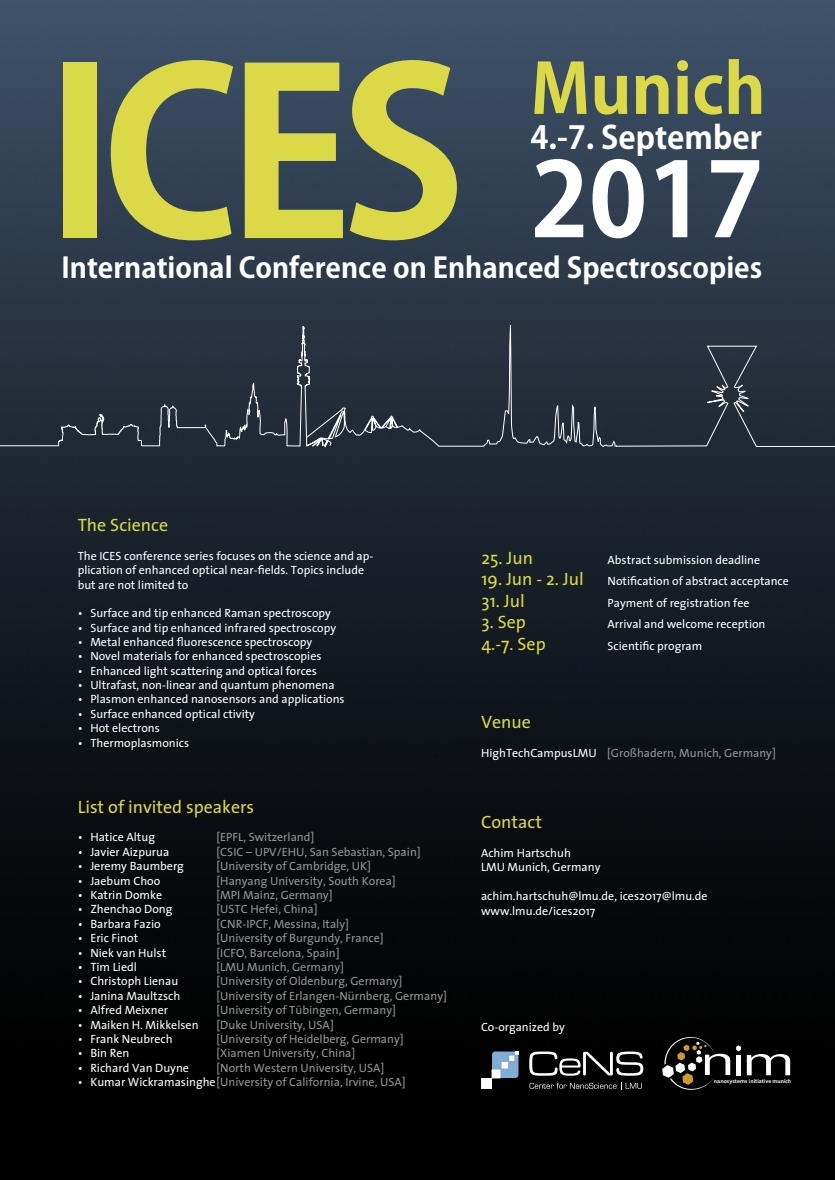
<style>
.page{position:relative;width:835px;height:1180px;background:#fff}
.page>*{position:absolute;margin:0;border:0;box-sizing:border-box;transform-origin:0 0}
.t1{font:700 228.16px "Adobe Gothic Std";color:#dcd948}
.t2{font:700 101.92px "Adobe Gothic Std";color:#fff}
.t3{font:700 68.18px "Adobe Gothic Std";color:#dcd948}
.t4{font:700 31.43px "Adobe Gothic Std";color:#fff}
.t5{font:700 28.1px "Adobe Gothic Std";color:#fff}
.t6{font:17.92px "The Sans";color:#dcd948}
.t7{font:12px "The Sans";color:#939598}
.t8{font:12px "The Sans";color:#fff}
.t9{font:11.94px/14.3px "The Sans";color:#fff}
.t10{font:11.94px "The Sans";color:#939598}
.t11{font:11.9px "The Sans";color:#fff}
.t12{font:5.42px "The Sans Bold";color:#fff;scale:1.08 1}
.s1{color:#fff}
</style>
<div class="page">
<img style="left:0;top:0;width:834px;height:1179px">
<svg style="left:56px;top:300px;width:778px;height:172px;background:#27333f"></svg>
<hr style="left:0;top:445px;width:57px;height:1px;background:#fff">
<hr style="left:736px;top:1055px;width:4px;height:20px;background:#fff">
<svg style="left:746px;top:1054px;width:44px;height:21px"></svg>
<svg style="left:736px;top:1045px;width:4px;height:6px"></svg>
<svg style="left:662px;top:1037px;width:68px;height:52px;background:#36332d"></svg>
<svg style="left:529px;top:1051px;width:114px;height:24px"></svg>
<svg style="left:529px;top:1082px;width:113px;height:7px"></svg>
<div style="left:481px;top:1078px;width:10px;height:10px;background:#fff"></div>
<svg style="left:492px;top:1051px;width:26px;height:27px"></svg>
<h1 class="t1" style="left:46px;top:16px;width:421px">ICES</h1>
<h3 class="t3" style="left:530px;top:48px;width:236px">Munich</h3>
<h3 class="t4" style="left:530px;top:118px;width:233px">4.-7. September</h3>
<h2 class="t2" style="left:530px;top:138px;width:235px">2017</h2>
<h3 class="t5" style="left:62px;top:251px;width:702px">International Conference on Enhanced Spectroscopies</h3>
<h3 class="t6" style="left:78px;top:510px;width:92px">The Science</h3>
<p class="t9" style="left:78px;top:548px;width:297px">The ICES conference series focuses on the science and ap&shy;plication of enhanced optical near-fields. Topics include but are not limited to</p>
<p class="t9" style="left:78px;top:606px;width:255px">• Surface and tip enhanced Raman spectroscopy</p>
<p class="t9" style="left:78px;top:620px;width:260px">• Surface and tip enhanced infrared spectroscopy</p>
<p class="t9" style="left:78px;top:634px;width:236px">• Metal enhanced fluorescence spectroscopy</p>
<p class="t9" style="left:78px;top:649px;width:245px">• Novel materials for enhanced spectroscopies</p>
<p class="t9" style="left:78px;top:663px;width:241px">• Enhanced light scattering and optical forces</p>
<p class="t9" style="left:78px;top:677px;width:258px">• Ultrafast, non-linear and quantum phenomena</p>
<p class="t9" style="left:78px;top:692px;width:268px">• Plasmon enhanced nanosensors and applications</p>
<p class="t9" style="left:78px;top:706px;width:179px">• Surface enhanced optical ctivity</p>
<p class="t9" style="left:78px;top:720px;width:84px">• Hot electrons</p>
<p class="t9" style="left:78px;top:735px;width:113px">• Thermoplasmonics</p>
<h3 class="t6" style="left:78px;top:791px;width:178px">List of invited speakers</h3>
<p class="t8" style="left:78px;top:827px;width:79px">• Hatice Altug</p>
<p class="t7" style="left:216px;top:827px;width:99px">[EPFL, Switzerland]</p>
<p class="t8" style="left:78px;top:841px;width:93px">• Javier Aizpurua</p>
<p class="t7" style="left:216px;top:841px;width:206px">[CSIC – UPV/EHU, San Sebastian, Spain]</p>
<p class="t8" style="left:78px;top:856px;width:108px">• Jeremy Baumberg</p>
<p class="t7" style="left:216px;top:856px;width:156px">[University of Cambridge, UK]</p>
<p class="t8" style="left:78px;top:870px;width:84px">• Jaebum Choo</p>
<p class="t7" style="left:216px;top:870px;width:181px">[Hanyang University, South Korea]</p>
<p class="t8" style="left:78px;top:885px;width:86px">• Katrin Domke</p>
<p class="t7" style="left:216px;top:885px;width:118px">[MPI Mainz, Germany]</p>
<p class="t8" style="left:78px;top:899px;width:96px">• Zhenchao Dong</p>
<p class="t7" style="left:216px;top:899px;width:103px">[USTC Hefei, China]</p>
<p class="t8" style="left:78px;top:913px;width:84px">• Barbara Fazio</p>
<p class="t7" style="left:216px;top:913px;width:134px">[CNR-IPCF, Messina, Italy]</p>
<p class="t8" style="left:78px;top:928px;width:62px">• Eric Finot</p>
<p class="t7" style="left:216px;top:928px;width:169px">[University of Burgundy, France]</p>
<p class="t8" style="left:78px;top:942px;width:90px">• Niek van Hulst</p>
<p class="t7" style="left:216px;top:942px;width:125px">[ICFO, Barcelona, Spain]</p>
<p class="t8" style="left:78px;top:957px;width:61px">• Tim Liedl</p>
<p class="t7" style="left:216px;top:957px;width:129px">[LMU Munich, Germany]</p>
<p class="t8" style="left:78px;top:971px;width:102px">• Christoph Lienau</p>
<p class="t7" style="left:216px;top:971px;width:187px">[University of Oldenburg, Germany]</p>
<p class="t8" style="left:78px;top:985px;width:104px">• Janina Maultzsch</p>
<p class="t7" style="left:216px;top:985px;width:232px">[University of Erlangen-Nürnberg, Germany]</p>
<p class="t8" style="left:78px;top:1000px;width:92px">• Alfred Meixner</p>
<p class="t7" style="left:216px;top:1000px;width:181px">[University of Tübingen, Germany]</p>
<p class="t8" style="left:78px;top:1014px;width:122px">• Maiken H. Mikkelsen</p>
<p class="t7" style="left:216px;top:1014px;width:119px">[Duke University, USA]</p>
<p class="t8" style="left:78px;top:1029px;width:96px">• Frank Neubrech</p>
<p class="t7" style="left:216px;top:1029px;width:189px">[University of Heidelberg, Germany]</p>
<p class="t8" style="left:78px;top:1043px;width:53px">• Bin Ren</p>
<p class="t7" style="left:216px;top:1043px;width:140px">[Xiamen University, China]</p>
<p class="t8" style="left:78px;top:1057px;width:113px">• Richard Van Duyne</p>
<p class="t7" style="left:216px;top:1057px;width:169px">[North Western University, USA]</p>
<p class="t7" style="left:78px;top:1072px;width:329px"><span class="s1">• Kumar Wickramasinghe</span> [University of California, Irvine, USA]</p>
<h3 class="t6" style="left:481px;top:543px;width:53px">25. Jun</h3>
<p class="t9" style="left:607px;top:552px;width:154px">Abstract submission deadline</p>
<h3 class="t6" style="left:481px;top:564px;width:104px">19. Jun - 2. Jul</h3>
<p class="t9" style="left:607px;top:573px;width:183px">Notification of abstract acceptance</p>
<h3 class="t6" style="left:481px;top:586px;width:45px">31. Jul</h3>
<p class="t9" style="left:607px;top:595px;width:143px">Payment of registration fee</p>
<h3 class="t6" style="left:481px;top:607px;width:46px">3. Sep</h3>
<p class="t9" style="left:607px;top:616px;width:159px">Arrival and welcome reception</p>
<h3 class="t6" style="left:481px;top:629px;width:66px">4.-7. Sep</h3>
<p class="t9" style="left:607px;top:638px;width:96px">Scientific program</p>
<h3 class="t6" style="left:481px;top:707px;width:51px">Venue</h3>
<p class="t10" style="left:481px;top:743px;width:296px"><span class="s1">HighTechCampusLMU</span> [Großhadern, Munich, Germany]</p>
<h3 class="t6" style="left:481px;top:807px;width:62px">Contact</h3>
<p class="t9" style="left:481px;top:845px;width:121px">Achim Hartschuh<br>LMU Munich, Germany</p>
<p class="t9" style="left:481px;top:888px;width:228px">achim.hartschuh@lmu.de, ices2017@lmu.de www.lmu.de/ices2017</p>
<p class="t11" style="left:481px;top:1017px;width:85px">Co-organized by</p>
<p class="t12" style="left:713px;top:1078px;width:73px">nanosystems initiative munich</p>
</div>
